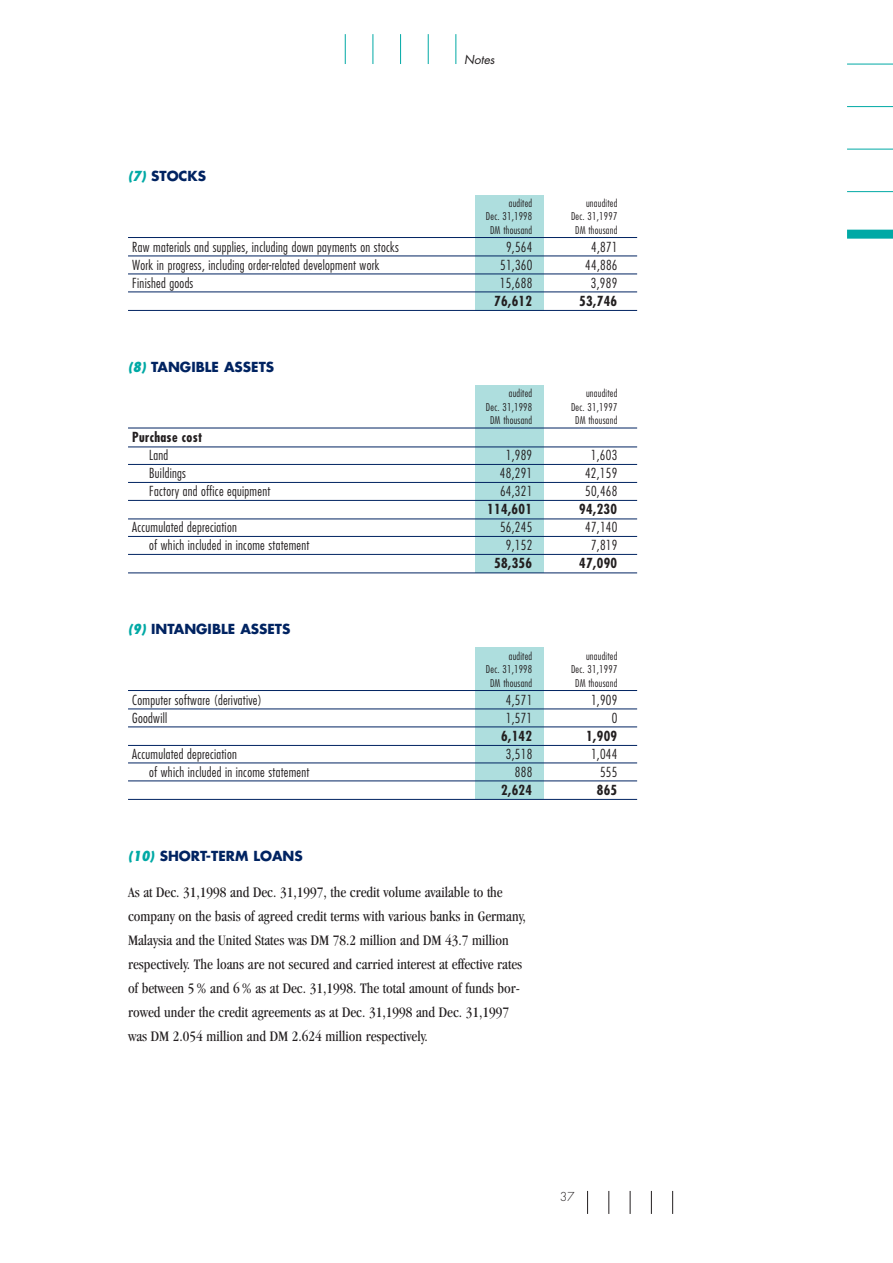
<style>
.page{position:relative;width:893px;height:1263px;background:#fff}
.page>*{position:absolute;margin:0;border:0;box-sizing:border-box;transform-origin:0 0}
.t1{font:condensed 15px/24px "Garamond";color:#231f20}
.t2{font:300 condensed 13.5px "Futura";letter-spacing:.02em;color:#231f20}
.t3{font:700 condensed 13.5px "Futura";letter-spacing:.025em;color:#231f20}
.t4{font:700 13.5px "Futura";color:#002361}
.t5{font:italic 12px "Futura";color:#231f20}
.t6{font:300 12px "Futura";color:#231f20}
.t7{font:300 condensed 10.5px "Futura";letter-spacing:.02em;color:#231f20}
.s1{font-weight:800;font-style:italic;font-stretch:condensed;color:#00a9a5}
</style>
<div class="page">
<svg style="left:587px;top:1191px;width:1px;height:23px"></svg>
<svg style="left:608px;top:1191px;width:1px;height:23px"></svg>
<svg style="left:630px;top:1191px;width:1px;height:23px"></svg>
<svg style="left:651px;top:1191px;width:1px;height:23px"></svg>
<svg style="left:672px;top:1191px;width:1px;height:23px"></svg>
<hr style="left:847px;top:64px;width:45px;height:1px;background:#00a9a5">
<hr style="left:847px;top:106px;width:45px;height:1px;background:#00a9a5">
<hr style="left:847px;top:149px;width:45px;height:1px;background:#00a9a5">
<hr style="left:847px;top:191px;width:45px;height:1px;background:#00a9a5">
<div style="left:847px;top:230px;width:45px;height:9px;background:#00a9a5"></div>
<hr style="left:345px;top:34px;width:1px;height:30px;background:#00a9a5">
<hr style="left:372px;top:34px;width:1px;height:30px;background:#00a9a5">
<hr style="left:400px;top:34px;width:1px;height:30px;background:#00a9a5">
<hr style="left:428px;top:34px;width:1px;height:30px;background:#00a9a5">
<hr style="left:455px;top:34px;width:1px;height:30px;background:#00a9a5">
<div style="left:475px;top:195px;width:68px;height:116px;background:#aedede"></div>
<div style="left:475px;top:385px;width:68px;height:188px;background:#aedede"></div>
<div style="left:475px;top:648px;width:68px;height:151px;background:#aedede"></div>
<hr style="left:128px;top:237px;width:509px;height:1px;background:#002361">
<hr style="left:128px;top:256px;width:509px;height:1px;background:#002361">
<hr style="left:128px;top:274px;width:509px;height:1px;background:#002361">
<hr style="left:128px;top:292px;width:509px;height:1px;background:#002361">
<hr style="left:128px;top:310px;width:509px;height:1px;background:#002361">
<hr style="left:128px;top:428px;width:509px;height:1px;background:#002361">
<hr style="left:128px;top:447px;width:509px;height:1px;background:#002361">
<hr style="left:128px;top:464px;width:509px;height:1px;background:#002361">
<hr style="left:128px;top:482px;width:509px;height:1px;background:#002361">
<hr style="left:128px;top:500px;width:509px;height:1px;background:#002361">
<hr style="left:128px;top:519px;width:509px;height:1px;background:#002361">
<hr style="left:128px;top:536px;width:509px;height:1px;background:#002361">
<hr style="left:128px;top:554px;width:509px;height:1px;background:#002361">
<hr style="left:128px;top:573px;width:509px;height:1px;background:#002361">
<hr style="left:128px;top:690px;width:509px;height:1px;background:#002361">
<hr style="left:128px;top:709px;width:509px;height:1px;background:#002361">
<hr style="left:128px;top:727px;width:509px;height:1px;background:#002361">
<hr style="left:128px;top:745px;width:509px;height:1px;background:#002361">
<hr style="left:128px;top:763px;width:509px;height:1px;background:#002361">
<hr style="left:128px;top:781px;width:509px;height:1px;background:#002361">
<hr style="left:128px;top:799px;width:509px;height:1px;background:#002361">
<p class="t4" style="left:128px;top:170px;width:80px"><span class="s1">(7)</span> STOCKS</p>
<p class="t5" style="left:464px;top:54px;width:34px">Notes</p>
<p class="t7" style="left:509px;top:198px;width:25px">audited</p>
<p class="t7" style="left:586px;top:198px;width:33px">unaudited</p>
<p class="t7" style="left:486px;top:212px;width:48px">Dec. 31,1998</p>
<p class="t7" style="left:571px;top:212px;width:48px">Dec. 31,1997</p>
<p class="t7" style="left:490px;top:225px;width:44px">DM thousand</p>
<p class="t7" style="left:575px;top:225px;width:44px">DM thousand</p>
<p class="t2" style="left:132px;top:241px;width:268px">Raw materials and supplies, including down payments on stocks</p>
<p class="t2" style="left:506px;top:241px;width:28px">9,564</p>
<p class="t2" style="left:591px;top:241px;width:28px">4,871</p>
<p class="t2" style="left:132px;top:259px;width:249px">Work in progress, including order-related development work</p>
<p class="t2" style="left:500px;top:259px;width:34px">51,360</p>
<p class="t2" style="left:585px;top:259px;width:34px">44,886</p>
<p class="t2" style="left:132px;top:277px;width:63px">Finished goods</p>
<p class="t2" style="left:500px;top:277px;width:34px">15,688</p>
<p class="t2" style="left:591px;top:277px;width:28px">3,989</p>
<p class="t3" style="left:494px;top:295px;width:40px">76,612</p>
<p class="t3" style="left:579px;top:295px;width:40px">53,746</p>
<p class="t4" style="left:128px;top:361px;width:148px"><span class="s1">(8)</span> TANGIBLE ASSETS</p>
<p class="t7" style="left:509px;top:389px;width:25px">audited</p>
<p class="t7" style="left:586px;top:389px;width:33px">unaudited</p>
<p class="t7" style="left:486px;top:402px;width:48px">Dec. 31,1998</p>
<p class="t7" style="left:571px;top:402px;width:48px">Dec. 31,1997</p>
<p class="t7" style="left:490px;top:416px;width:44px">DM thousand</p>
<p class="t7" style="left:575px;top:416px;width:44px">DM thousand</p>
<p class="t3" style="left:132px;top:431px;width:71px">Purchase cost</p>
<p class="t2" style="left:149px;top:449px;width:21px">Land</p>
<p class="t2" style="left:506px;top:449px;width:28px">1,989</p>
<p class="t2" style="left:591px;top:449px;width:28px">1,603</p>
<p class="t2" style="left:149px;top:467px;width:38px">Buildings</p>
<p class="t2" style="left:500px;top:467px;width:34px">48,291</p>
<p class="t2" style="left:585px;top:467px;width:34px">42,159</p>
<p class="t2" style="left:149px;top:485px;width:122px">Factory and office equipment</p>
<p class="t2" style="left:500px;top:485px;width:34px">64,321</p>
<p class="t2" style="left:585px;top:485px;width:34px">50,468</p>
<p class="t3" style="left:487px;top:503px;width:46px">114,601</p>
<p class="t3" style="left:579px;top:503px;width:40px">94,230</p>
<p class="t2" style="left:132px;top:521px;width:106px">Accumulated depreciation</p>
<p class="t2" style="left:500px;top:521px;width:34px">56,245</p>
<p class="t2" style="left:585px;top:521px;width:34px">47,140</p>
<p class="t2" style="left:149px;top:539px;width:162px">of which included in income statement</p>
<p class="t2" style="left:506px;top:539px;width:28px">9,152</p>
<p class="t2" style="left:591px;top:539px;width:28px">7,819</p>
<p class="t3" style="left:494px;top:557px;width:40px">58,356</p>
<p class="t3" style="left:579px;top:557px;width:40px">47,090</p>
<p class="t4" style="left:128px;top:623px;width:164px"><span class="s1">(9)</span> INTANGIBLE ASSETS</p>
<p class="t7" style="left:509px;top:651px;width:25px">audited</p>
<p class="t7" style="left:586px;top:651px;width:33px">unaudited</p>
<p class="t7" style="left:486px;top:665px;width:48px">Dec. 31,1998</p>
<p class="t7" style="left:571px;top:665px;width:48px">Dec. 31,1997</p>
<p class="t7" style="left:490px;top:678px;width:44px">DM thousand</p>
<p class="t7" style="left:575px;top:678px;width:44px">DM thousand</p>
<p class="t2" style="left:132px;top:694px;width:131px">Computer software (derivative)</p>
<p class="t2" style="left:506px;top:694px;width:28px">4,571</p>
<p class="t2" style="left:591px;top:694px;width:28px">1,909</p>
<p class="t2" style="left:132px;top:712px;width:36px">Goodwill</p>
<p class="t2" style="left:506px;top:712px;width:28px">1,571</p>
<p class="t2" style="left:611px;top:712px;width:7px">0</p>
<p class="t3" style="left:501px;top:730px;width:33px">6,142</p>
<p class="t3" style="left:586px;top:730px;width:33px">1,909</p>
<p class="t2" style="left:132px;top:748px;width:106px">Accumulated depreciation</p>
<p class="t2" style="left:506px;top:748px;width:28px">3,518</p>
<p class="t2" style="left:591px;top:748px;width:28px">1,044</p>
<p class="t2" style="left:149px;top:766px;width:162px">of which included in income statement</p>
<p class="t2" style="left:515px;top:766px;width:19px">888</p>
<p class="t2" style="left:600px;top:766px;width:19px">555</p>
<p class="t3" style="left:501px;top:784px;width:33px">2,624</p>
<p class="t3" style="left:596px;top:784px;width:22px">865</p>
<p class="t4" style="left:128px;top:850px;width:176px"><span class="s1">(10)</span> SHORT-TERM LOANS</p>
<p class="t1" style="left:128px;top:881px;width:399px">As at Dec. 31,1998 and Dec. 31,1997, the credit volume available to the company on the basis of agreed credit terms with various banks in Germany, Malaysia and the United States was DM 78.2 million and DM 43.7 million respectively. The loans are not secured and carried interest at effective rates of between 5 % and 6 % as at Dec. 31,1998. The total amount of funds bor&shy;rowed under the credit agreements as at Dec. 31,1998 and Dec. 31,1997 was DM 2.054 million and DM 2.624 million respectively.</p>
<p class="t6" style="left:559px;top:1191px;width:16px">37</p>
</div>
